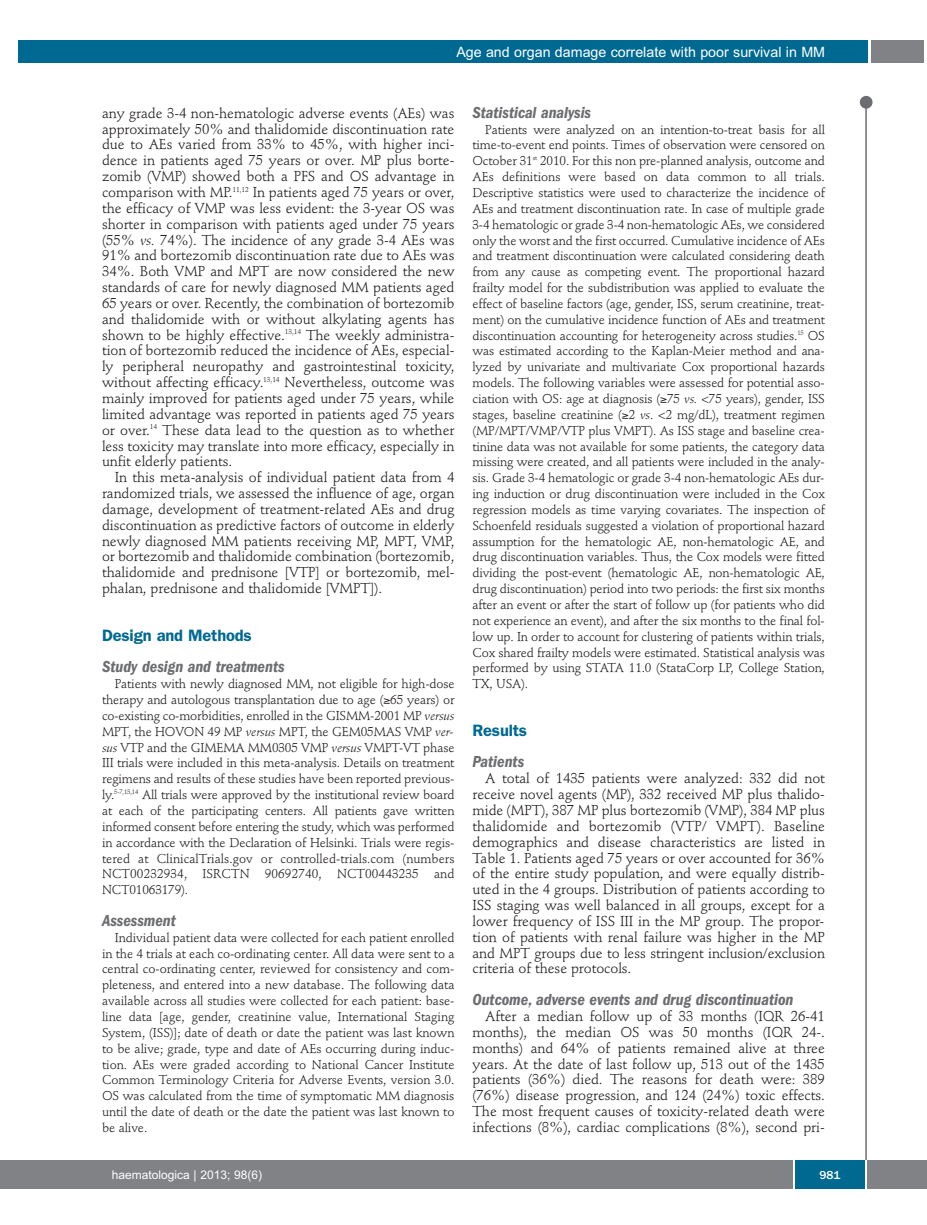
<style>
.page{position:relative;width:927px;height:1225px;background:#fff}
.page>*{position:absolute;margin:0;border:0;box-sizing:border-box;transform-origin:0 0}
.t1{font:italic 600 condensed 16.5px "Franklin Gothic";color:#6c6d70}
.t2{font:600 16.5px "Franklin Gothic";letter-spacing:-.01em;color:#006991}
.t3{font:14.25px/15.9px "Stempel Schneidler";letter-spacing:-.005em;color:#231f20;text-align:justify}
.t4{font:14.25px "Arial";color:#fff}
.t5{font:12.75px/15.9px "Stempel Schneidler";letter-spacing:-.005em;color:#231f20;text-align:justify}
.t6{font:12px "Arial";color:#fff}
.t7{font:500 12px "Franklin Gothic";color:#fff}
.s1{font-style:italic}
</style>
<div class="page">
<div style="left:860px;top:96px;width:12px;height:13px;background:#6c6d70;border-radius:50%"></div>
<hr style="left:865px;top:98px;width:2px;height:1062px;background:#6c6d70">
<div style="left:871px;top:40px;width:52px;height:22px;background:#808285"></div>
<div style="left:18px;top:40px;width:849px;height:22px;background:#006991"></div>
<div style="left:17px;top:1160px;width:910px;height:28px;background:#808285"></div>
<div style="left:795px;top:1160px;width:70px;height:28px;background:#006991"></div>
<hr style="left:793px;top:1160px;width:2px;height:28px;background:#fff">
<hr style="left:865px;top:1160px;width:2px;height:28px;background:#fff">
<div style="left:0;top:1160px;width:18px;height:28px;background:#808285"></div>
<p class="t4" style="left:456px;top:44px;width:370px">Age and organ damage correlate with poor survival in MM</p>
<p class="t3" style="left:102px;top:106px;width:354px">any grade 3-4 non-hematologic adverse events (AEs) was approximately 50% and thalidomide discontinuation rate due to AEs varied from 33% to 45%, with higher inci&shy;dence in patients aged 75 years or over. MP plus borte&shy;zomib (VMP) showed both a PFS and OS advantage in comparison with MP.<sup>11,12</sup> In patients aged 75 years or over, the efficacy of VMP was less evident: the 3-year OS was shorter in comparison with patients aged under 75 years (55% <span class="s1">vs.</span> 74%). The incidence of any grade 3-4 AEs was 91% and bortezomib discontinuation rate due to AEs was 34%. Both VMP and MPT are now considered the new standards of care for newly diagnosed MM patients aged 65 years or over. Recently, the combination of bortezomib and thalidomide with or without alkylating agents has shown to be highly effective.<sup>13,14</sup> The weekly administra&shy;tion of bortezomib reduced the incidence of AEs, especial&shy;ly peripheral neuropathy and gastrointestinal toxicity, without affecting efficacy.<sup>13,14</sup> Nevertheless, outcome was mainly improved for patients aged under 75 years, while limited advantage was reported in patients aged 75 years or over.<sup>14</sup> These data lead to the question as to whether less toxicity may translate into more efficacy, especially in unfit elderly patients.</p>
<p class="t3" style="left:102px;top:471px;width:354px;text-indent:13px">In this meta-analysis of individual patient data from 4 randomized trials, we assessed the influence of age, organ damage, development of treatment-related AEs and drug discontinuation as predictive factors of outcome in elderly newly diagnosed MM patients receiving MP, MPT, VMP, or bortezomib and thalidomide combination (bortezomib, thalidomide and prednisone [VTP] or bortezomib, mel&shy;phalan, prednisone and thalidomide [VMPT]).</p>
<p class="t2" style="left:102px;top:629px;width:151px">Design and Methods</p>
<p class="t1" style="left:102px;top:661px;width:184px">Study design and treatments</p>
<p class="t5" style="left:102px;top:677px;width:354px;text-indent:13px">Patients with newly diagnosed MM, not eligible for high-dose therapy and autologous transplantation due to age (≥65 years) or co-existing co-morbidities, enrolled in the GISMM-2001 MP <span class="s1">versus </span>MPT, the HOVON 49 MP <span class="s1">versus</span> MPT, the GEM05MAS VMP <span class="s1">ver&shy;sus</span> VTP and the GIMEMA MM0305 VMP <span class="s1">versus</span> VMPT-VT phase III trials were included in this meta-analysis. Details on treatment regimens and results of these studies have been reported previous&shy;ly.<sup>5-7,13,14</sup> All trials were approved by the institutional review board at each of the participating centers. All patients gave written informed consent before entering the study, which was performed in accordance with the Declaration of Helsinki. Trials were regis&shy;tered at ClinicalTrials.gov or controlled-trials.com (numbers NCT00232934, ISRCTN 90692740, NCT00443235 and NCT01063179).</p>
<p class="t1" style="left:102px;top:914px;width:75px">Assessment</p>
<p class="t5" style="left:102px;top:930px;width:354px;text-indent:13px">Individual patient data were collected for each patient enrolled in the 4 trials at each co-ordinating center. All data were sent to a central co-ordinating center, reviewed for consistency and com&shy;pleteness, and entered into a new database. The following data available across all studies were collected for each patient: base&shy;line data [age, gender, creatinine value, International Staging System, (ISS)]; date of death or date the patient was last known to be alive; grade, type and date of AEs occurring during induc&shy;tion. AEs were graded according to National Cancer Institute Common Terminology Criteria for Adverse Events, version 3.0.<br>OS was calculated from the time of symptomatic MM diagnosis until the date of death or the date the patient was last known to be alive.</p>
<p class="t1" style="left:472px;top:106px;width:120px">Statistical analysis</p>
<p class="t5" style="left:472px;top:122px;width:354px;text-indent:13px">Patients were analyzed on an intention-to-treat basis for all time-to-event end points. Times of observation were censored on October 31<sup>st</sup> 2010. For this non pre-planned analysis, outcome and AEs definitions were based on data common to all trials.<br>Descriptive statistics were used to characterize the incidence of AEs and treatment discontinuation rate. In case of multiple grade 3-4 hematologic or grade 3-4 non-hematologic AEs, we considered only the worst and the first occurred. Cumulative incidence of AEs and treatment discontinuation were calculated considering death from any cause as competing event. The proportional hazard frailty model for the subdistribution was applied to evaluate the effect of baseline factors (age, gender, ISS, serum creatinine, treat&shy;ment) on the cumulative incidence function of AEs and treatment discontinuation accounting for heterogeneity across studies.<sup>15</sup> OS was estimated according to the Kaplan-Meier method and ana&shy;lyzed by univariate and multivariate Cox proportional hazards models. The following variables were assessed for potential asso&shy;ciation with OS: age at diagnosis (≥75 <span class="s1">vs.</span> &lt;75 years), gender, ISS stages, baseline creatinine (≥2 <span class="s1">vs</span>. &lt;2 mg/dL), treatment regimen (MP/MPT/VMP/VTP plus VMPT). As ISS stage and baseline crea&shy;tinine data was not available for some patients, the category data missing were created, and all patients were included in the analy&shy;sis. Grade 3-4 hematologic or grade 3-4 non-hematologic AEs dur&shy;ing induction or drug discontinuation were included in the Cox regression models as time varying covariates. The inspection of Schoenfeld residuals suggested a violation of proportional hazard assumption for the hematologic AE, non-hematologic AE, and drug discontinuation variables. Thus, the Cox models were fitted dividing the post-event (hematologic AE, non-hematologic AE, drug discontinuation) period into two periods: the first six months after an event or after the start of follow up (for patients who did not experience an event), and after the six months to the final fol&shy;low up. In order to account for clustering of patients within trials, Cox shared frailty models were estimated. Statistical analysis was performed by using STATA 11.0 (StataCorp LP, College Station, TX, USA).</p>
<p class="t2" style="left:472px;top:724px;width:56px">Results</p>
<p class="t1" style="left:472px;top:756px;width:53px">Patients</p>
<p class="t3" style="left:472px;top:772px;width:354px;text-indent:13px">A total of 1435 patients were analyzed: 332 did not receive novel agents (MP), 332 received MP plus thalido&shy;mide (MPT), 387 MP plus bortezomib (VMP), 384 MP plus thalidomide and bortezomib (VTP/ VMPT). Baseline demographics and disease characteristics are listed in Table 1. Patients aged 75 years or over accounted for 36% of the entire study population, and were equally distrib&shy;uted in the 4 groups. Distribution of patients according to ISS staging was well balanced in all groups, except for a lower frequency of ISS III in the MP group. The propor&shy;tion of patients with renal failure was higher in the MP and MPT groups due to less stringent inclusion/exclusion criteria of these protocols.</p>
<p class="t1" style="left:472px;top:993px;width:322px">Outcome, adverse events and drug discontinuation</p>
<p class="t3" style="left:472px;top:1009px;width:354px;text-indent:13px">After a median follow up of 33 months (IQR 26-41 months), the median OS was 50 months (IQR 24-. months) and 64% of patients remained alive at three years. At the date of last follow up, 513 out of the 1435 patients (36%) died. The reasons for death were: 389 (76%) disease progression, and 124 (24%) toxic effects.<br>The most frequent causes of toxicity-related death were infections (8%), cardiac complications (8%), second pri-</p>
<p class="t6" style="left:112px;top:1167px;width:152px">haematologica | 2013; 98(6)</p>
<p class="t7" style="left:819px;top:1171px;width:23px">981</p>
</div>
